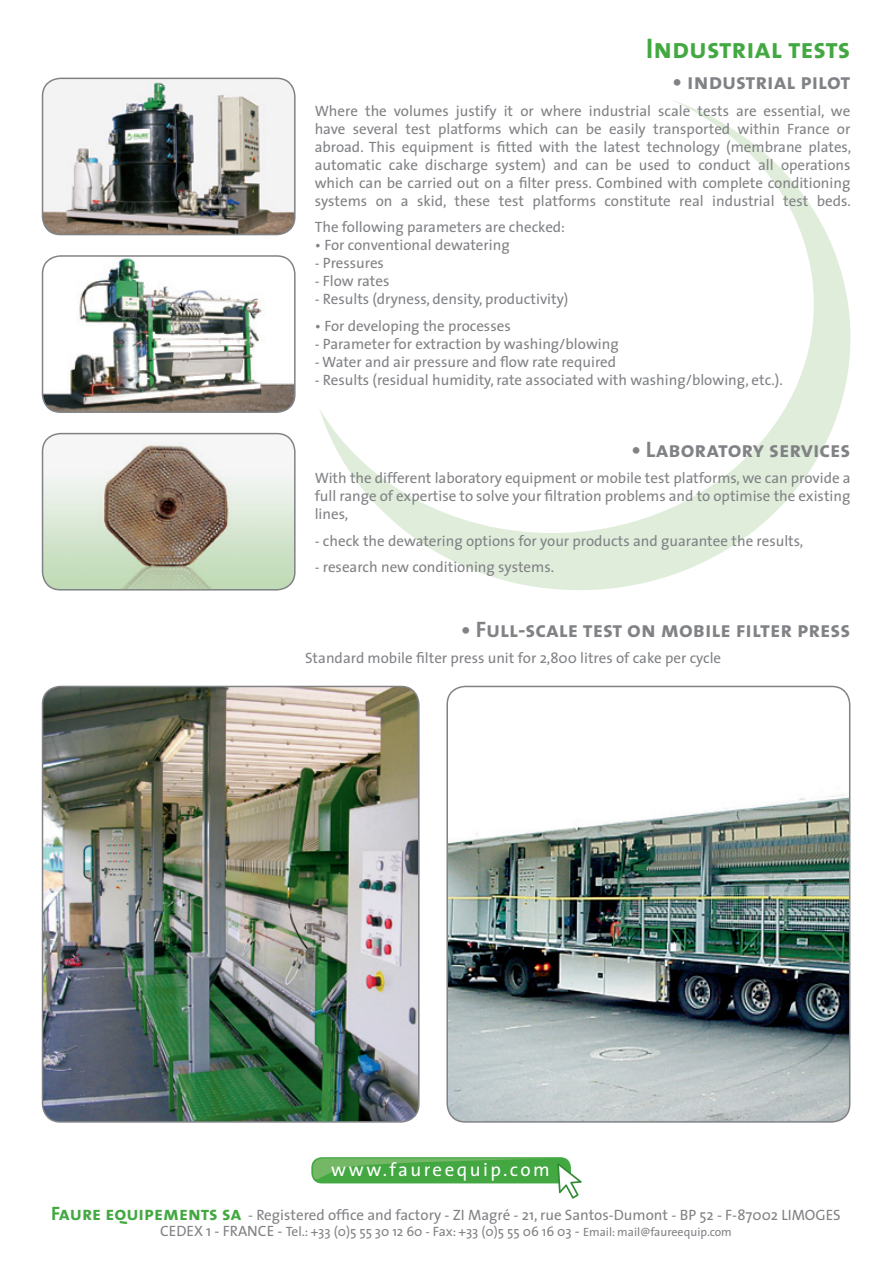
<style>
.page{position:relative;width:893px;height:1263px;background:#fff}
.page>*{position:absolute;margin:0;border:0;box-sizing:border-box;transform-origin:0 0}
.t1{font:28.5px "The Sans Bold Caps";color:#43a842}
.t2{font:22.5px "The Sans Bold Caps";color:#808285}
.t3{font:18.9px "The Sans";letter-spacing:.13em;color:#fff}
.t4{font:15px/18px "The Sans";color:#808285;text-align:justify}
.t5{font:13.5px "The Sans";color:#808285}
.s1{font-family:"The Sans Bold Caps";font-size:19.5px;color:#43a842}
.s2{font-size:15px}
.s3{font-size:12px}
</style>
<div class="page">
<svg style="left:319px;top:100px;width:531px;height:490px"></svg>
<img style="left:42px;top:78px;width:254px;height:157px">
<img style="left:42px;top:255px;width:254px;height:158px">
<svg style="left:42px;top:433px;width:254px;height:157px"></svg>
<img style="left:446px;top:686px;width:404px;height:437px">
<img style="left:42px;top:686px;width:378px;height:437px">
<svg style="left:311px;top:1157px;width:260px;height:26px"></svg>
<svg style="left:313px;top:1158px;width:269px;height:41px"></svg>
<h1 class="t1" style="left:646px;top:24px;width:206px">Industrial tests</h1>
<h2 class="t2" style="left:673px;top:63px;width:179px">• industrial pilot</h2>
<p class="t4" style="left:315px;top:101px;width:538px">Where the volumes justify it or where industrial scale tests are essential, we have several test platforms which can be easily transported within France or abroad. This equipment is fitted with the latest technology (membrane plates, automatic cake discharge system) and can be used to conduct all operations which can be carried out on a filter press. Combined with complete conditioning systems on a skid, these test platforms constitute real industrial test beds.</p>
<p class="t4" style="left:315px;top:218px;width:252px">The following parameters are checked:</p>
<p class="t4" style="left:315px;top:236px;width:197px">• For conventional dewatering</p>
<p class="t4" style="left:315px;top:254px;width:71px">- Pressures</p>
<p class="t4" style="left:315px;top:272px;width:76px">- Flow rates</p>
<p class="t4" style="left:315px;top:290px;width:255px">- Results (dryness, density, productivity)</p>
<p class="t4" style="left:315px;top:316px;width:198px">• For developing the processes</p>
<p class="t4" style="left:315px;top:334px;width:306px">- Parameter for extraction by washing/blowing</p>
<p class="t4" style="left:315px;top:352px;width:303px">- Water and air pressure and flow rate required</p>
<p class="t4" style="left:315px;top:370px;width:470px">- Results (residual humidity, rate associated with washing/blowing, etc.).</p>
<h2 class="t2" style="left:631px;top:430px;width:221px">• Laboratory services</h2>
<p class="t4" style="left:315px;top:469px;width:537px">With the different laboratory equipment or mobile test platforms, we can provide a full range of expertise to solve your filtration problems and to optimise the existing lines,</p>
<p class="t4" style="left:315px;top:531px;width:490px">- check the dewatering options for your products and guarantee the results,</p>
<p class="t4" style="left:315px;top:558px;width:241px">- research new conditioning systems.</p>
<h2 class="t2" style="left:461px;top:610px;width:391px">• Full-scale test on mobile filter press</h2>
<p class="t4" style="left:305px;top:649px;width:418px">Standard mobile filter press unit for 2,800 litres of cake per cycle</p>
<p class="t3" style="left:331px;top:1153px;width:220px">www.faureequip.com</p>
<p class="t4" style="left:51px;top:1205px;width:791px"><span class="s1">Faure equipements sa</span> - Registered office and factory - ZI Magré - 21, rue Santos-Dumont - BP 52 - F-87002 LIMOGES</p>
<p class="t5" style="left:160px;top:1220px;width:573px"><span class="s2">CEDEX 1 - FRANCE -</span> Tel.: +33 (0)5 55 30 12 60 - Fax: +33 (0)5 55 06 16 03 <span class="s2">-</span> <span class="s3">Email: mail@faureequip.com</span></p>
</div>
